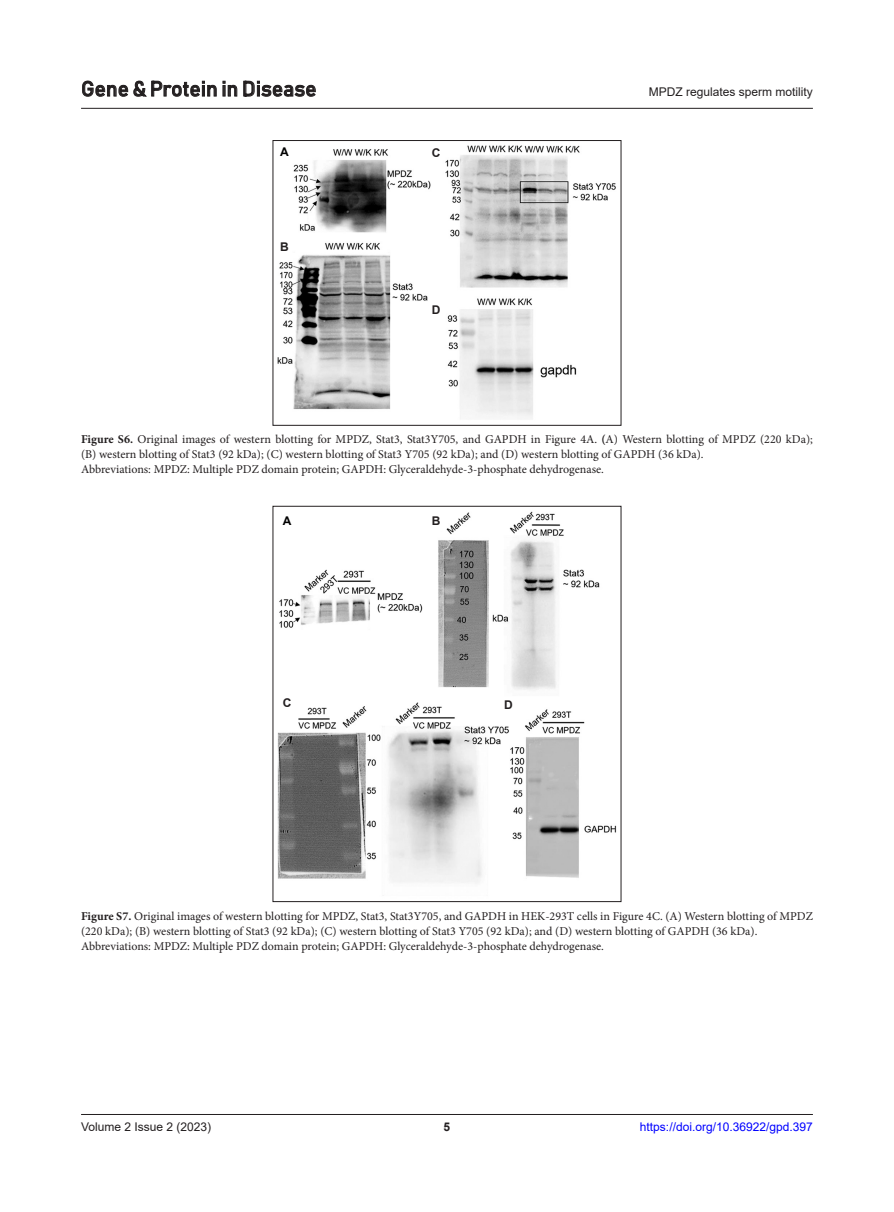
<style>
.page{position:relative;width:894px;height:1212px;background:#fff}
.page>*{position:absolute;margin:0;border:0;box-sizing:border-box;transform-origin:0 0}
.t1{font:21px "Bahnschrift";color:#231f20}
.FGC{font:12px/15px "Minion Pro";color:#231f20}
.t2{font:12px "Arial";color:#231f20}
.t3{font:12px "Arial";color:#00f}
.LABEL{font:700 12px "Arial";color:#231f20}
.LABEL-2{font:700 12px "Arial";color:#000}
.s1{font-weight:700}
</style>
<div class="page">
<hr style="left:81px;top:1114px;width:731px;height:1px;background:#231f20">
<svg style="left:82px;top:80px;width:155px;height:17px"></svg>
<svg style="left:243px;top:80px;width:73px;height:17px"></svg>
<hr style="left:81px;top:108px;width:731px;height:1px;background:#231f20">
<img style="left:277px;top:145px;width:339px;height:274px">
<div style="left:429px;top:303px;width:13px;height:13px;background:#fff"></div>
<div style="left:278px;top:242px;width:13px;height:12px;background:#fff"></div>
<div style="left:429px;top:147px;width:13px;height:13px;background:#fff"></div>
<div style="left:278px;top:147px;width:13px;height:13px;background:#fff"></div>
<img style="left:277px;top:511px;width:340px;height:372px">
<div style="left:273px;top:506px;width:348px;height:396px;border:1px solid #231f20"></div>
<div style="left:502px;top:698px;width:12px;height:13px;background:#fff"></div>
<div style="left:280px;top:697px;width:13px;height:13px;background:#fff"></div>
<div style="left:280px;top:515px;width:13px;height:13px;background:#fff"></div>
<div style="left:429px;top:514px;width:13px;height:13px;background:#fff"></div>
<h1 class="t1" style="left:81px;top:75px;width:237px">Gene &amp; Protein in Disease</h1>
<p class="t2" style="left:648px;top:83px;width:166px">MPDZ regulates sperm motility</p>
<p class="LABEL-2" style="left:280px;top:144px;width:10px">A</p>
<p class="LABEL" style="left:431px;top:145px;width:10px">C</p>
<p class="LABEL" style="left:280px;top:239px;width:10px">B</p>
<p class="LABEL" style="left:431px;top:301px;width:10px">D</p>
<p class="FGC" style="left:81px;top:432px;width:733px"><span class="s1">Figure S6.</span> Original images of western blotting for MPDZ, Stat3, Stat3Y705, and GAPDH in Figure 4A. <span class="s1">(</span>A) Western blotting of MPDZ (220 kDa); (B) western blotting of Stat3 (92 kDa); (C) western blotting of Stat3 Y705 (92 kDa); and (D) western blotting of GAPDH (36 kDa).</p>
<p class="FGC" style="left:81px;top:462px;width:524px">Abbreviations: MPDZ: Multiple PDZ domain protein; GAPDH: Glyceraldehyde-3-phosphate dehydrogenase.</p>
<p class="LABEL-2" style="left:282px;top:512px;width:10px">A</p>
<p class="LABEL" style="left:431px;top:512px;width:10px">B</p>
<p class="LABEL" style="left:431px;top:517px;width:10px">B</p>
<p class="LABEL" style="left:282px;top:694px;width:10px">C</p>
<p class="LABEL" style="left:504px;top:696px;width:10px">D</p>
<p class="FGC" style="left:81px;top:908px;width:733px"><span class="s1">Figure S7.</span> Original images of western blotting for MPDZ, Stat3, Stat3Y705, and GAPDH in HEK-293T cells in Figure 4C. (A) Western blotting of MPDZ (220 kDa); (B) western blotting of Stat3 (92 kDa); (C) western blotting of Stat3 Y705 (92 kDa); and (D) western blotting of GAPDH (36 kDa).</p>
<p class="FGC" style="left:81px;top:938px;width:524px">Abbreviations: MPDZ: Multiple PDZ domain protein; GAPDH: Glyceraldehyde-3-phosphate dehydrogenase.</p>
<p class="t2" style="left:81px;top:1118px;width:132px">Volume 2 Issue 2 (2023)</p>
<p class="LABEL" style="left:443px;top:1118px;width:8px">5</p>
<p class="t3" style="left:639px;top:1118px;width:174px">https://doi.org/10.36922/gpd.397</p>
</div>
